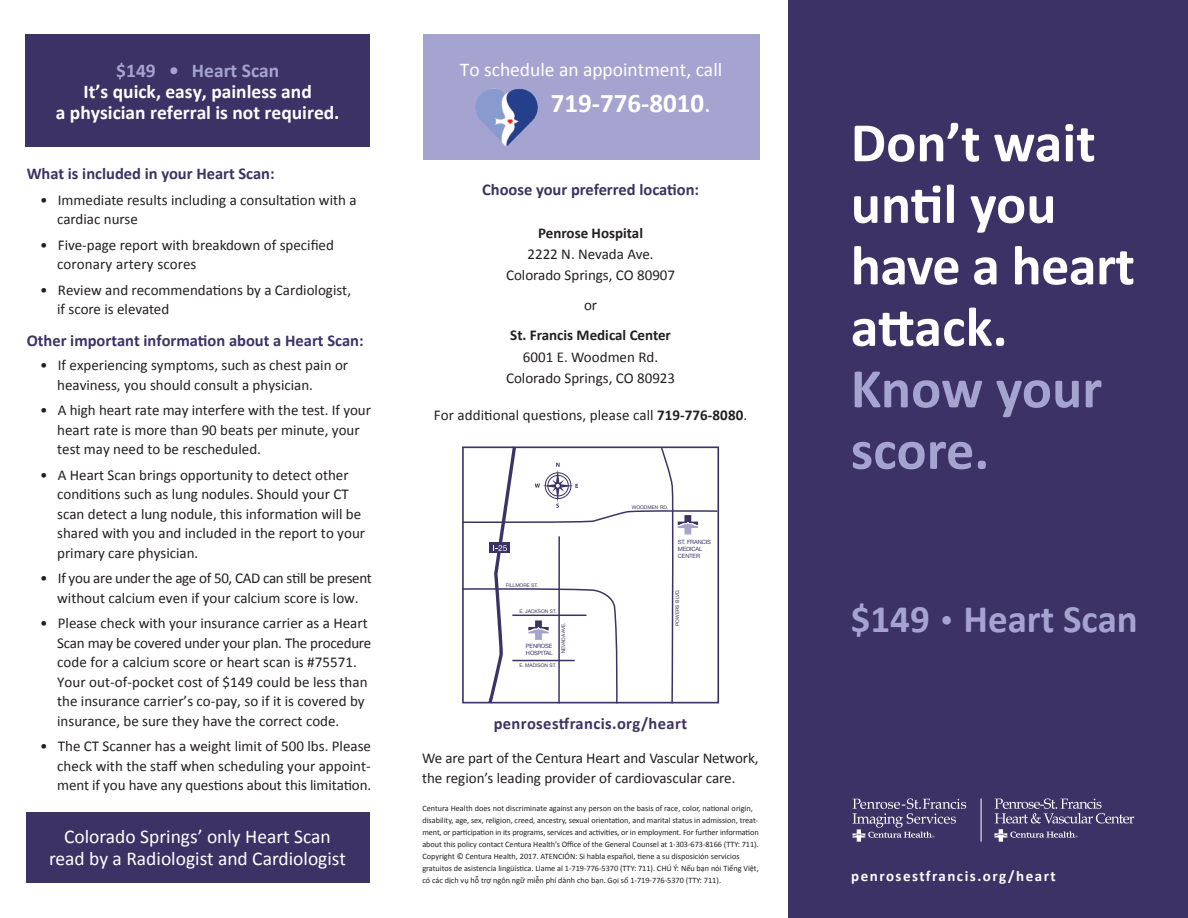
<style>
.page{position:relative;width:1188px;height:918px;background:#fff}
.page>*{position:absolute;margin:0;border:0;box-sizing:border-box;transform-origin:0 0}
.t1{font:700 56.25px/61.5px "Calibri";letter-spacing:-.01em;color:#fff}
.t2{font:700 56.25px/61.5px "Calibri";color:#a5a3d0}
.t3{font:700 39px "Calibri";color:#a5a3d0}
.t4{font:700 27px "Calibri";color:#fff}
.t5{font:19.5px/21.3px "Calibri";color:#fff;text-align:center}
.t6{font:700 19.5px/21.3px "Calibri";color:#fff;text-align:center}
.t7{font:700 19.5px "Calibri";color:#a5a3d0}
.t8{font:700 16.5px "Calibri";color:#3c3265}
.t9{font:700 16.5px "Calibri";letter-spacing:.025em;color:#3c3265}
.t10{font:15px/19.5px "Calibri";color:#231f20}
.t11{font:700 15px "Calibri";color:#231f20}
.t12{font:700 15px "Calibri";letter-spacing:.1em;color:#fff}
.t13{font:8.25px/12px "Calibri";color:#231f20}
.t14{font:5.85px/6.9px "Helvetica Neue";letter-spacing:-.02em;color:#3c3265}
.t15{font:4.95px "Helvetica Neue";color:#3c3265}
.s1{font-weight:400}
.s2{font-weight:700}
.s3{font-size:24px}
</style>
<div class="page">
<div style="left:789px;top:0;width:399px;height:918px;background:#3c3265"></div>
<svg style="left:994px;top:799px;width:140px;height:43px"></svg>
<svg style="left:852px;top:799px;width:114px;height:43px"></svg>
<hr style="left:981px;top:799px;width:1px;height:43px;background:#fff">
<div style="left:26px;top:34px;width:344px;height:113px;background:#3c3265"></div>
<div style="left:26px;top:813px;width:344px;height:70px;background:#3c3265"></div>
<div style="left:423px;top:34px;width:337px;height:126px;background:#a5a3d0"></div>
<img style="left:475px;top:88px;width:63px;height:58px">
<svg style="left:462px;top:446px;width:257px;height:258px"></svg>
<h3 class="t7" style="left:116px;top:58px;width:164px">$149 • Heart Scan</h3>
<h3 class="t6" style="left:56px;top:81px;width:285px">It’s quick, easy, painless and<br>a physician referral is not required.</h3>
<p class="t8" style="left:27px;top:163px;width:250px">What is included in your Heart Scan:</p>
<p class="t10" style="left:57px;top:190px;width:301px;text-indent:-17px">• Immediate results including a consultation with a cardiac nurse</p>
<p class="t10" style="left:57px;top:235px;width:278px;text-indent:-17px">• Five-page report with breakdown of specified coronary artery scores</p>
<p class="t10" style="left:57px;top:280px;width:295px;text-indent:-17px">• Review and recommendations by a Cardiologist, if score is elevated</p>
<p class="t8" style="left:27px;top:330px;width:338px">Other important information about a Heart Scan:</p>
<p class="t10" style="left:57px;top:356px;width:292px;text-indent:-17px">• If experiencing symptoms, such as chest pain or heaviness, you should consult a physician.</p>
<p class="t10" style="left:57px;top:401px;width:315px;text-indent:-17px">• A high heart rate may interfere with the test. If your heart rate is more than 90 beats per minute, your test may need to be rescheduled.</p>
<p class="t10" style="left:57px;top:465px;width:309px;text-indent:-17px">• A Heart Scan brings opportunity to detect other conditions such as lung nodules. Should your CT scan detect a lung nodule, this information will be shared with you and included in the report to your primary care physician.</p>
<p class="t10" style="left:40px;top:569px;width:333px;text-align:center">• If you are under the age of 50, CAD can still be present without calcium even if your calcium score is low.</p>
<p class="t10" style="left:57px;top:614px;width:316px;text-indent:-17px">• Please check with your insurance carrier as a Heart Scan may be covered under your plan. The procedure code for a calcium score or heart scan is #75571.<br>Your out-of-pocket cost of $149 could be less than the insurance carrier’s co-pay, so if it is covered by insurance, be sure they have the correct code.</p>
<p class="t10" style="left:57px;top:737px;width:316px;text-align:justify;text-indent:-17px">• The CT Scanner has a weight limit of 500 lbs. Please check with the staff when scheduling your appoint&shy;ment if you have any questions about this limitation.</p>
<h3 class="t5" style="left:49px;top:826px;width:298px">Colorado Springs’ only Heart Scan read by a Radiologist and Cardiologist</h3>
<h3 class="t5" style="left:460px;top:59px;width:264px">To schedule an appointment, call</h3>
<h3 class="t4" style="left:551px;top:85px;width:162px">719-776-8010<span class="s1">.</span></h3>
<p class="t8" style="left:482px;top:179px;width:218px">Choose your preferred location:</p>
<p class="t11" style="left:538px;top:223px;width:106px">Penrose Hospital</p>
<p class="t10" style="left:506px;top:243px;width:171px;line-height:21.3px;text-align:center">2222 N. Nevada Ave.<br>Colorado Springs, CO 80907</p>
<p class="t10" style="left:584px;top:296px;width:15px">or</p>
<p class="t11" style="left:510px;top:326px;width:162px">St. Francis Medical Center</p>
<p class="t10" style="left:506px;top:346px;width:171px;line-height:21.3px;text-align:center">6001 E. Woodmen Rd.<br>Colorado Springs, CO 80923</p>
<p class="t10" style="left:434px;top:405px;width:315px">For additional questions, please call <span class="s2">719-776-8080</span>.</p>
<p class="t15" style="left:506px;top:582px;width:34px">FILLMORE ST.</p>
<p class="t15" style="left:519px;top:608px;width:39px">E. JACKSON ST.</p>
<p class="t14" style="left:526px;top:643px;width:28px">PENROSE<br>HOSPITAL</p>
<p class="t15" style="left:560px;top:653px;width:33px;rotate:-90deg">NEVADA AVE.</p>
<p class="t15" style="left:519px;top:662px;width:38px">E. MADISON ST.</p>
<p class="t15" style="left:632px;top:504px;width:38px">WOODMEN RD.</p>
<p class="t14" style="left:678px;top:539px;width:35px">ST. FRANCIS<br>MEDICAL<br>CENTER</p>
<p class="t15" style="left:674px;top:626px;width:38px;rotate:-90deg">POWERS BLVD.</p>
<p class="t9" style="left:494px;top:713px;width:195px">penrosestfrancis.org/heart</p>
<p class="t10" style="left:422px;top:749px;width:338px">We are part of the Centura Heart and Vascular Network, the region’s leading provider of cardiovascular care.</p>
<p class="t13" style="left:422px;top:802px;width:338px">Centura Health does not discriminate against any person on the basis of race, color, national origin, disability, age, sex, religion, creed, ancestry, sexual orientation, and marital status in admission, treat&shy;ment, or participation in its programs, services and activities, or in employment. For further information about this policy contact Centura Health’s Office of the General Counsel at 1-303-673-8166 (TTY: 711).<br>Copyright © Centura Health, 2017. ATENCIÓN: Si habla español, tiene a su disposición servicios gratuitos de asistencia lingüística. Llame al 1-719-776-5370 (TTY: 711). CHÚ Ý: Nếu bạn nói Tiếng Việt, có các dịch vụ hỗ trợ ngôn ngữ miễn phí dành cho bạn. Gọi số 1-719-776-5370 (TTY: 711).</p>
<h1 class="t1" style="left:851px;top:112px;width:286px">Don’t wait until you have a heart attack.</h1>
<h1 class="t2" style="left:851px;top:358px;width:253px">Know your score.</h1>
<h2 class="t3" style="left:851px;top:594px;width:289px">$149 <span class="s3">•</span> Heart Scan</h2>
<p class="t12" style="left:851px;top:866px;width:206px">penrosest francis.org/heart</p>
</div>
